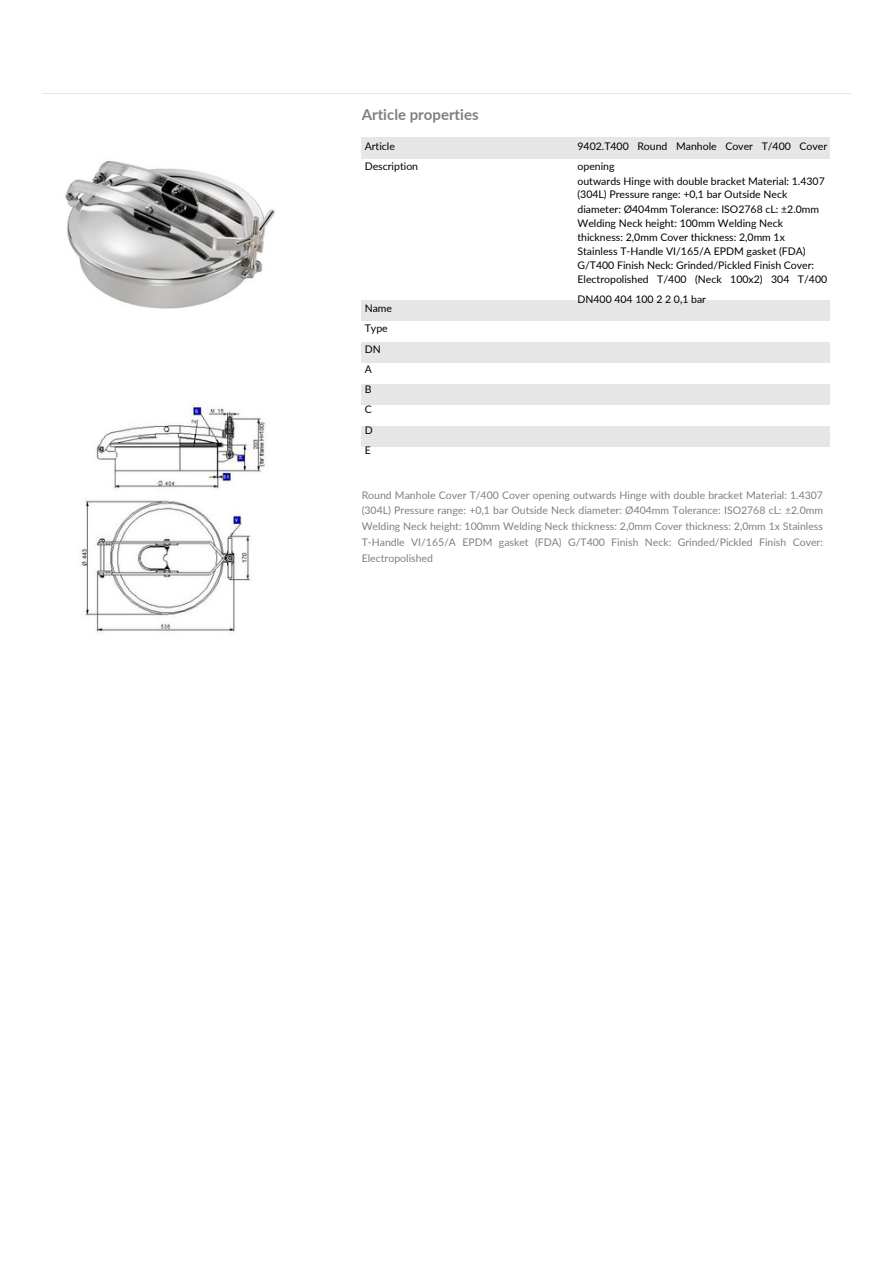
<style>
.page{position:relative;width:894px;height:1264px;background:#fff}
.page>*{position:absolute;margin:0;border:0;box-sizing:border-box;transform-origin:0 0}
.t1{font:700 15px "Lato";color:#808080}
.t2{font:10.5px/20.2px "Lato";color:#000}
.t3{font:10.5px/15.8px "Lato";color:#808080;text-align:justify}
</style>
<div class="page">
<hr style="left:43px;top:93px;width:807px;height:1px;background:#e6e6e6">
<img style="left:65px;top:161px;width:210px;height:148px">
<img style="left:80px;top:407px;width:186px;height:226px">
<div style="left:361px;top:138px;width:468px;height:21px;background:#e6e6e6"></div>
<div style="left:361px;top:300px;width:468px;height:21px;background:#e6e6e6"></div>
<div style="left:361px;top:342px;width:468px;height:21px;background:#e6e6e6"></div>
<div style="left:361px;top:384px;width:468px;height:21px;background:#e6e6e6"></div>
<div style="left:361px;top:426px;width:468px;height:21px;background:#e6e6e6"></div>
<p class="t1" style="left:361px;top:105px;width:118px">Article properties</p>
<p class="t2" style="left:364px;top:136px;width:55px">Article<br>Description</p>
<h1 class="t2" style="left:364px;top:298px;width:29px">Name<br>Type<br>DN<br>A<br>B<br>C<br>D<br>E</h1>
<p class="t2" style="left:577px;top:136px;width:251px">9402.T400 Round Manhole Cover T/400 Cover opening</p>
<p class="t2" style="left:577px;top:171px;width:249px">outwards Hinge with double bracket Material: 1.4307</p>
<p class="t2" style="left:577px;top:184px;width:211px">(304L) Pressure range: +0,1 bar Outside Neck</p>
<p class="t2" style="left:577px;top:199px;width:243px">diameter: Ø404mm Tolerance: ISO2768 cL: ±2.0mm</p>
<p class="t2" style="left:577px;top:212px;width:207px">Welding Neck height: 100mm Welding Neck</p>
<p class="t2" style="left:577px;top:227px;width:209px">thickness: 2,0mm Cover thickness: 2,0mm 1x</p>
<p class="t2" style="left:577px;top:240px;width:230px">Stainless T-Handle VI/165/A EPDM gasket (FDA)</p>
<p class="t2" style="left:577px;top:255px;width:238px">G/T400 Finish Neck: Grinded/Pickled Finish Cover:</p>
<p class="t2" style="left:577px;top:268px;width:251px">Electropolished T/400 (Neck 100x2) 304 T/400<br>DN400 404 100 2 2 0,1 bar</p>
<p class="t3" style="left:361px;top:486px;width:462px">Round Manhole Cover T/400 Cover opening outwards Hinge with double bracket Material: 1.4307 (304L) Pressure range: +0,1 bar Outside Neck diameter: Ø404mm Tolerance: ISO2768 cL: ±2.0mm Welding Neck height: 100mm Welding Neck thickness: 2,0mm Cover thickness: 2,0mm 1x Stainless T-Handle VI/165/A EPDM gasket (FDA) G/T400 Finish Neck: Grinded/Pickled Finish Cover:<br>Electropolished</p>
</div>
